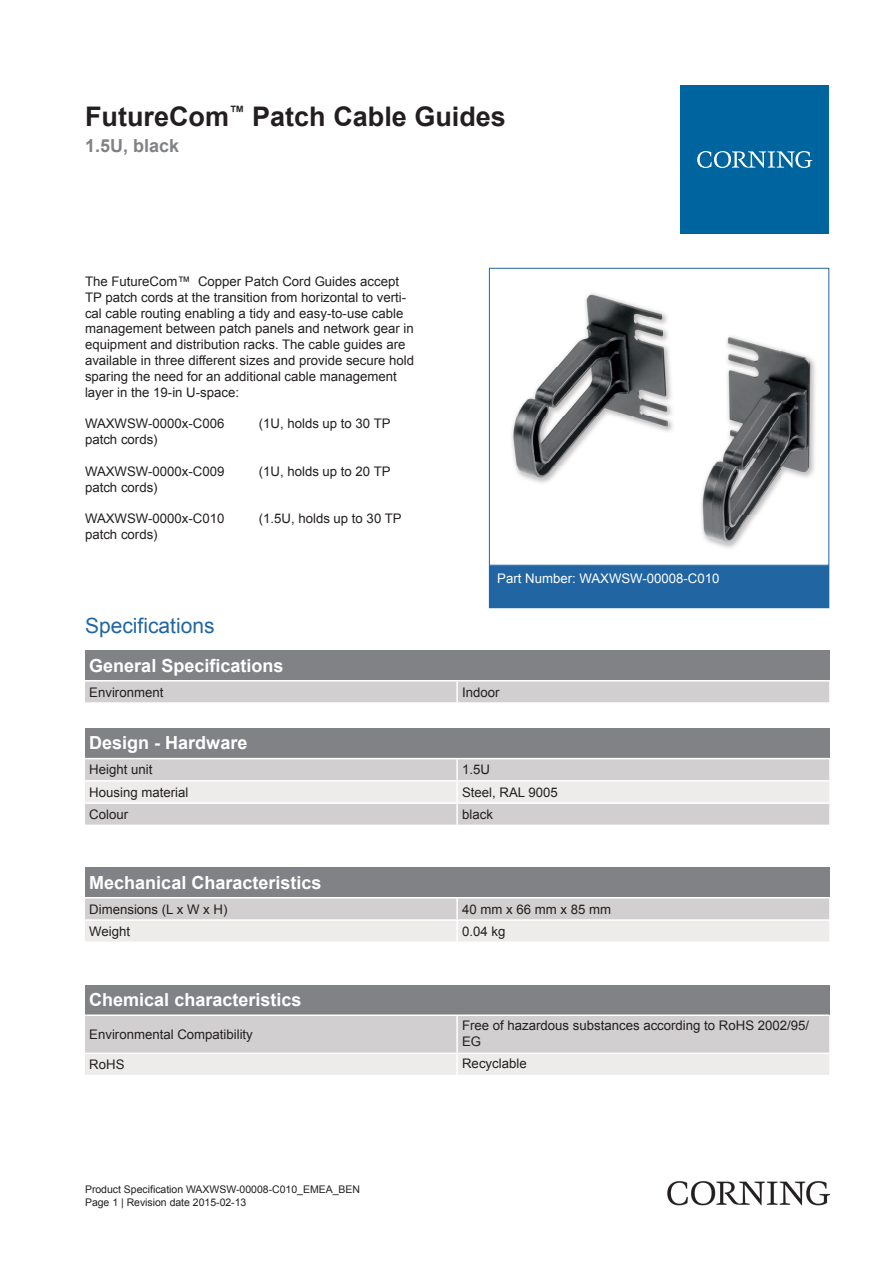
<style>
.page{position:relative;width:893px;height:1263px;background:#fff}
.page>*{position:absolute;margin:0;border:0;box-sizing:border-box;transform-origin:0 0}
.t1{font:700 27px "Arial";color:#231f20}
.t2{font:21px "Arial";color:#2166a2}
.t3{font:700 18px "Arial";color:#fff}
.t4{font:700 18px "Arial";color:#808285}
.t5{font:13.2px/15.9px "Arial";color:#231f20}
.t6{font:13.2px "Arial";color:#fff}
.t7{font:10.5px/12.6px "Arial";color:#231f20}
</style>
<div class="page">
<img style="left:511px;top:293px;width:305px;height:255px">
<div style="left:489px;top:268px;width:340px;height:298px;border:1px solid #2166a2"></div>
<div style="left:489px;top:566px;width:340px;height:42px;background:#2166a2"></div>
<div style="left:85px;top:650px;width:744px;height:30px;background:#808285"></div>
<div style="left:85px;top:681px;width:744px;height:21px;background:#d1cfcf"></div>
<hr style="left:456px;top:681px;width:2px;height:21px;background:#fff">
<div style="left:85px;top:728px;width:744px;height:30px;background:#808285"></div>
<div style="left:85px;top:759px;width:744px;height:65px;background:#d1cfcf"></div>
<div style="left:85px;top:782px;width:744px;height:20px;background:#edeceb"></div>
<hr style="left:456px;top:759px;width:2px;height:21px;background:#fff">
<hr style="left:456px;top:782px;width:2px;height:20px;background:#fff">
<hr style="left:456px;top:804px;width:2px;height:20px;background:#fff">
<hr style="left:85px;top:780px;width:372px;height:2px;background:#fff">
<hr style="left:457px;top:780px;width:372px;height:2px;background:#fff">
<hr style="left:85px;top:802px;width:372px;height:2px;background:#fff">
<hr style="left:457px;top:802px;width:372px;height:2px;background:#fff">
<div style="left:85px;top:867px;width:744px;height:30px;background:#808285"></div>
<svg style="left:85px;top:898px;width:744px;height:43px;background:#dfdddd"></svg>
<hr style="left:456px;top:898px;width:2px;height:21px;background:#fff">
<hr style="left:456px;top:921px;width:2px;height:20px;background:#fff">
<hr style="left:85px;top:919px;width:372px;height:2px;background:#fff">
<hr style="left:457px;top:919px;width:372px;height:2px;background:#fff">
<div style="left:85px;top:985px;width:744px;height:29px;background:#808285"></div>
<svg style="left:85px;top:1016px;width:744px;height:59px;background:#dbd9d9"></svg>
<hr style="left:456px;top:1016px;width:2px;height:36px;background:#fff">
<hr style="left:456px;top:1054px;width:2px;height:21px;background:#fff">
<hr style="left:85px;top:1052px;width:372px;height:2px;background:#fff">
<hr style="left:457px;top:1052px;width:372px;height:2px;background:#fff">
<div style="left:680px;top:85px;width:149px;height:149px;background:#00649e"></div>
<svg style="left:697px;top:151px;width:115px;height:17px"></svg>
<img style="left:668px;top:1181px;width:161px;height:24px">
<h1 class="t1" style="left:85px;top:98px;width:422px">FutureCom<sup>™</sup> Patch Cable Guides</h1>
<h3 class="t4" style="left:85px;top:134px;width:96px">1.5U, black</h3>
<p class="t5" style="left:85px;top:273px;width:331px">The FutureCom™ Copper Patch Cord Guides accept TP patch cords at the transition from horizontal to verti&shy;cal cable routing enabling a tidy and easy -to -use cable management between patch panels and network gear in equipment and distribution racks. The cable guides are available in three different sizes and provide secure hold sparing the need for an additional cable management layer in the 19 -in U -space:</p>
<p class="t5" style="left:85px;top:416px;width:141px">WAXWSW -0000x -C006</p>
<p class="t5" style="left:259px;top:416px;width:133px">(1U, holds up to 30 TP</p>
<p class="t5" style="left:85px;top:432px;width:74px">patch cords)</p>
<p class="t5" style="left:85px;top:463px;width:141px">WAXWSW -0000x -C009</p>
<p class="t5" style="left:259px;top:463px;width:133px">(1U, holds up to 20 TP</p>
<p class="t5" style="left:85px;top:479px;width:74px">patch cords)</p>
<p class="t5" style="left:85px;top:511px;width:141px">WAXWSW -0000x -C010</p>
<p class="t5" style="left:259px;top:511px;width:144px">(1.5U, holds up to 30 TP</p>
<p class="t5" style="left:85px;top:527px;width:74px">patch cords)</p>
<p class="t6" style="left:497px;top:570px;width:224px">Part Number: WAXWSW-00008-C010</p>
<h2 class="t2" style="left:85px;top:612px;width:131px">Specifications</h2>
<h3 class="t3" style="left:89px;top:653px;width:196px">General Specifications</h3>
<p class="t5" style="left:89px;top:684px;width:76px">Environment</p>
<p class="t5" style="left:462px;top:684px;width:39px">Indoor</p>
<h3 class="t3" style="left:89px;top:731px;width:160px">Design - Hardware</h3>
<p class="t5" style="left:89px;top:762px;width:65px">Height unit</p>
<p class="t5" style="left:462px;top:762px;width:29px">1.5U</p>
<p class="t5" style="left:89px;top:784px;width:101px">Housing material</p>
<p class="t5" style="left:462px;top:784px;width:97px">Steel, RAL 9005</p>
<p class="t5" style="left:89px;top:806px;width:40px">Colour</p>
<p class="t5" style="left:462px;top:806px;width:32px">black</p>
<h3 class="t3" style="left:89px;top:870px;width:234px">Mechanical Characteristics</h3>
<p class="t5" style="left:89px;top:901px;width:140px">Dimensions (L x W x H)</p>
<p class="t5" style="left:462px;top:901px;width:150px">40 mm x 66 mm x 85 mm</p>
<p class="t5" style="left:89px;top:923px;width:42px">Weight</p>
<p class="t5" style="left:462px;top:923px;width:45px">0.04 kg</p>
<h3 class="t3" style="left:89px;top:988px;width:214px">Chemical characteristics</h3>
<p class="t5" style="left:89px;top:1026px;width:165px">Environmental Compatibility</p>
<p class="t5" style="left:462px;top:1017px;width:349px">Free of hazardous substances according to RoHS 2002/95/<br>EG</p>
<p class="t5" style="left:89px;top:1057px;width:37px">RoHS</p>
<p class="t5" style="left:462px;top:1055px;width:66px">Recyclable</p>
<p class="t7" style="left:85px;top:1183px;width:277px">Product Specification WAXWSW-00008-C010_EMEA_BEN<br>Page 1 | Revision date 2015-02-13</p>
</div>
